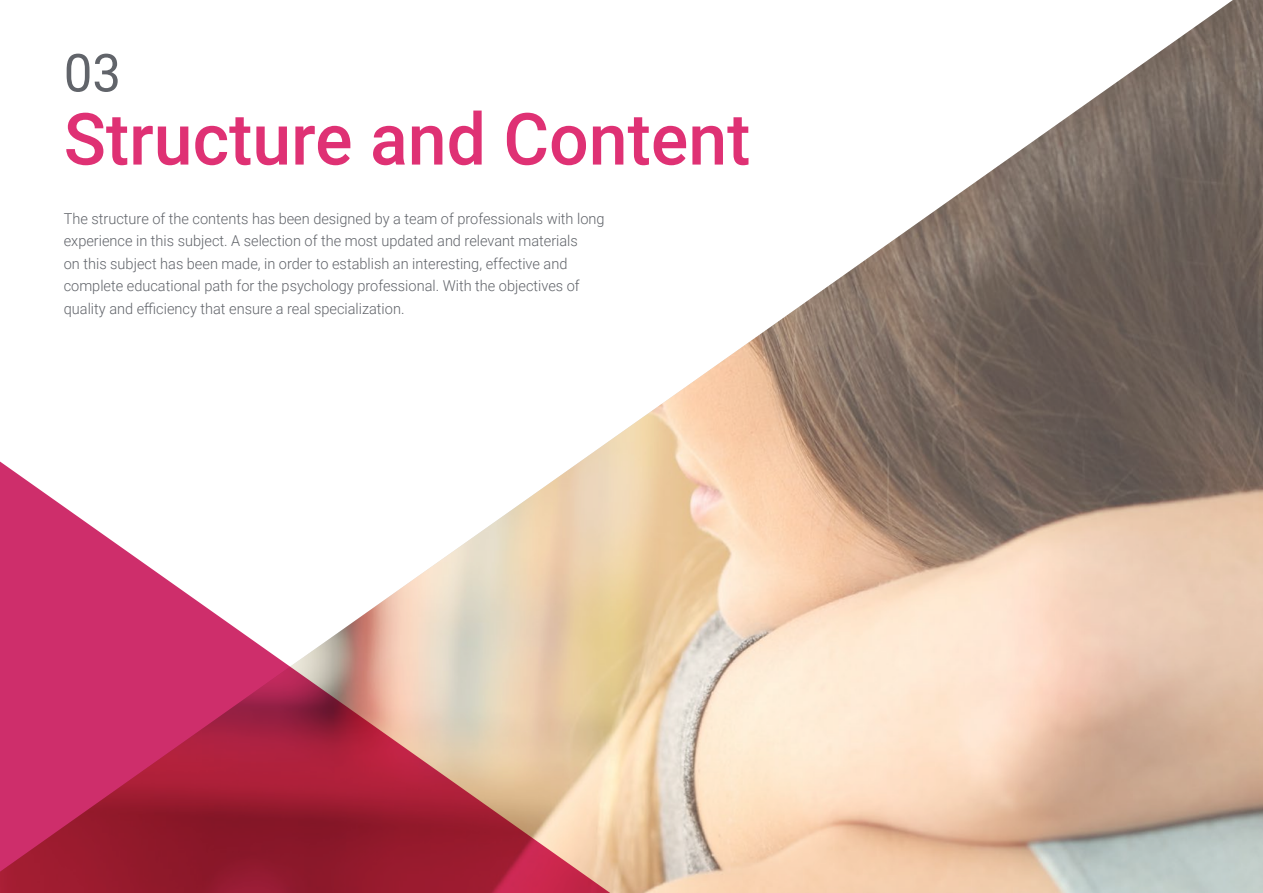
<style>
.page{position:relative;width:1263px;height:893px;background:#fff}
.page>*{position:absolute;margin:0;border:0;box-sizing:border-box;transform-origin:0 0}
.t1{font:500 72px "Roboto";color:#df3174}
.t2{font:52.5px "Roboto";color:#61646a}
.t3{font:300 15px/22.5px "Roboto";color:#61646a}
</style>
<div class="page">
<img style="left:602px;top:0;width:661px;height:893px">
<svg style="left:0;top:446px;width:640px;height:447px"></svg>
<h2 class="t2" style="left:64px;top:36px;width:59px">03</h2>
<h1 class="t1" style="left:64px;top:89px;width:688px">Structure and Content</h1>
<p class="t3" style="left:64px;top:207px;width:542px">The structure of the contents has been designed by a team of professionals with long experience in this subject. A selection of the most updated and relevant materials<br>on this subject has been made, in order to establish an interesting, effective and complete educational path for the psychology professional. With the objectives of quality and efficiency that ensure a real specialization.</p>
</div>
